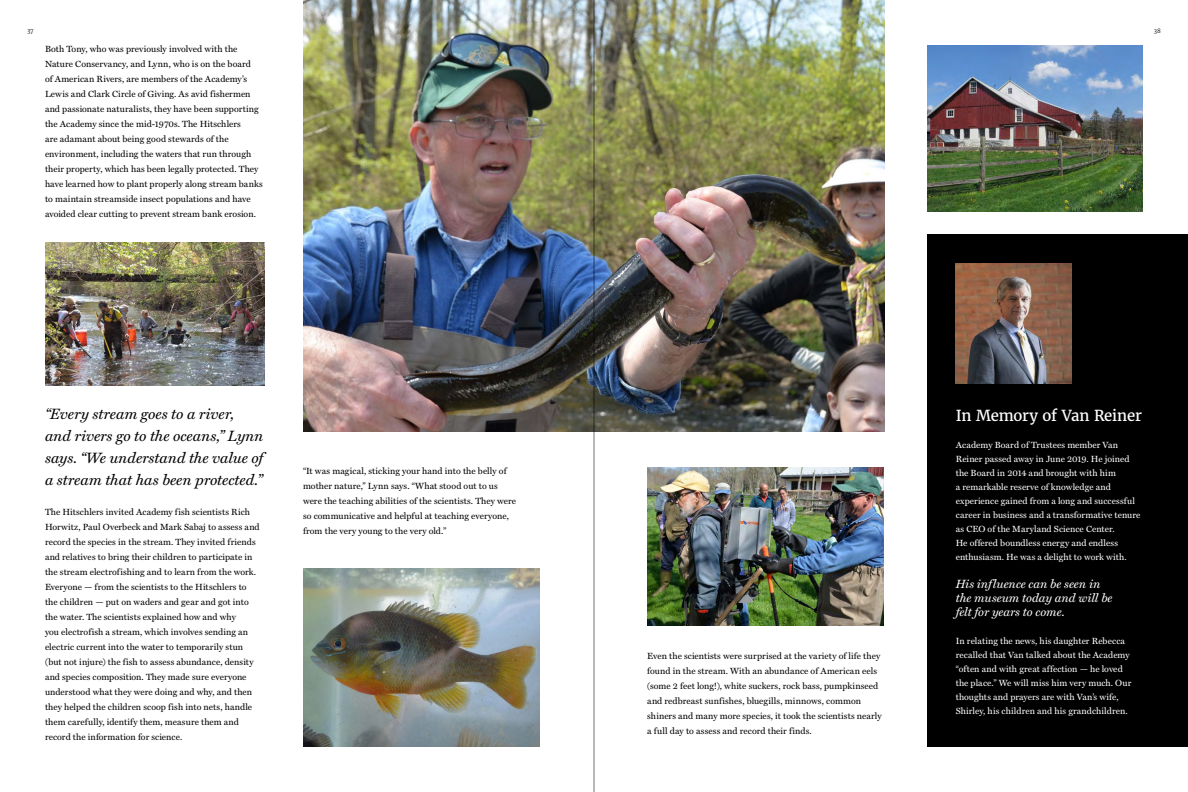
<style>
.page{position:relative;width:1188px;height:792px;background:#fff}
.page>*{position:absolute;margin:0;border:0;box-sizing:border-box;transform-origin:0 0}
.t1{font:italic 15px/22px "Miller Text";color:#000}
.t2{font:15px "Merriweather";letter-spacing:-.015em;color:#fff}
.t3{font:italic 12px/14px "Miller Text";color:#fff}
.t4{font:9px/15px "Miller Text";letter-spacing:.01em;color:#000}
.t5{font:9px/14px "Miller Text";letter-spacing:.01em;color:#fff}
.t6{font:300 6px "Merriweather";color:#000}
</style>
<div class="page">
<div style="left:928px;top:234px;width:260px;height:513px;background:#000"></div>
<img style="left:304px;top:0;width:580px;height:432px">
<img style="left:647px;top:467px;width:237px;height:159px">
<img style="left:45px;top:243px;width:219px;height:142px">
<img style="left:303px;top:569px;width:236px;height:178px">
<img style="left:928px;top:45px;width:215px;height:167px">
<img style="left:956px;top:264px;width:115px;height:119px">
<hr style="left:594px;top:0;width:1px;height:792px;background:#000">
<p class="t6" style="left:27px;top:27px;width:8px">37</p>
<p class="t6" style="left:1154px;top:27px;width:9px">38</p>
<p class="t4" style="left:45px;top:41px;width:220px">Both Tony, who was previously involved with the Nature Conservancy, and Lynn, who is on the board<br>of American Rivers, are members of the Academy’s Lewis and Clark Circle of Giving. As avid fishermen and passionate naturalists, they have been supporting the Academy since the mid-1970s. The Hitschlers<br>are adamant about being good stewards of the environment, including the waters that run through their property, which has been legally protected. They have learned how to plant properly along stream banks to maintain streamside insect populations and have avoided clear cutting to prevent stream bank erosion.</p>
<h1 class="t1" style="left:45px;top:403px;width:220px">“Every stream goes to a river, and rivers go to the oceans,” Lynn says. “We understand the value of a stream that has been protected.”</h1>
<p class="t4" style="left:45px;top:504px;width:216px">The Hitschlers invited Academy fish scientists Rich Horwitz, Paul Overbeck and Mark Sabaj to assess and record the species in the stream. They invited friends and relatives to bring their children to participate in the stream electrofishing and to learn from the work.<br>Everyone — from the scientists to the Hitschlers to the children — put on waders and gear and got into the water. The scientists explained how and why<br>you electrofish a stream, which involves sending an electric current into the water to temporarily stun (but not injure) the fish to assess abundance, density and species composition. They made sure everyone understood what they were doing and why, and then they helped the children scoop fish into nets, handle them carefully, identify them, measure them and record the information for science.</p>
<p class="t4" style="left:303px;top:463px;width:215px">“It was magical, sticking your hand into the belly of mother nature,” Lynn says. “What stood out to us were the teaching abilities of the scientists. They were so communicative and helpful at teaching everyone, from the very young to the very old.”</p>
<p class="t4" style="left:647px;top:648px;width:236px">Even the scientists were surprised at the variety of life they found in the stream. With an abundance of American eels (some 2 feet long!), white suckers, rock bass, pumpkinseed and redbreast sunfishes, bluegills, minnows, common shiners and many more species, it took the scientists nearly a full day to assess and record their finds.</p>
<h1 class="t2" style="left:956px;top:405px;width:188px">In Memory of Van Reiner</h1>
<p class="t5" style="left:956px;top:438px;width:186px">Academy Board of Trustees member Van Reiner passed away in June 2019. He joined the Board in 2014 and brought with him<br>a remarkable reserve of knowledge and experience gained from a long and successful career in business and a transformative tenure as CEO of the Maryland Science Center.<br>He offered boundless energy and endless enthusiasm. He was a delight to work with.</p>
<h2 class="t3" style="left:956px;top:577px;width:158px">His influence can be seen in the museum today and will be felt for years to come.</h2>
<p class="t5" style="left:956px;top:634px;width:177px">In relating the news, his daughter Rebecca recalled that Van talked about the Academy “often and with great affection — he loved the place.” We will miss him very much. Our thoughts and prayers are with Van’s wife, Shirley, his children and his grandchildren.</p>
</div>
